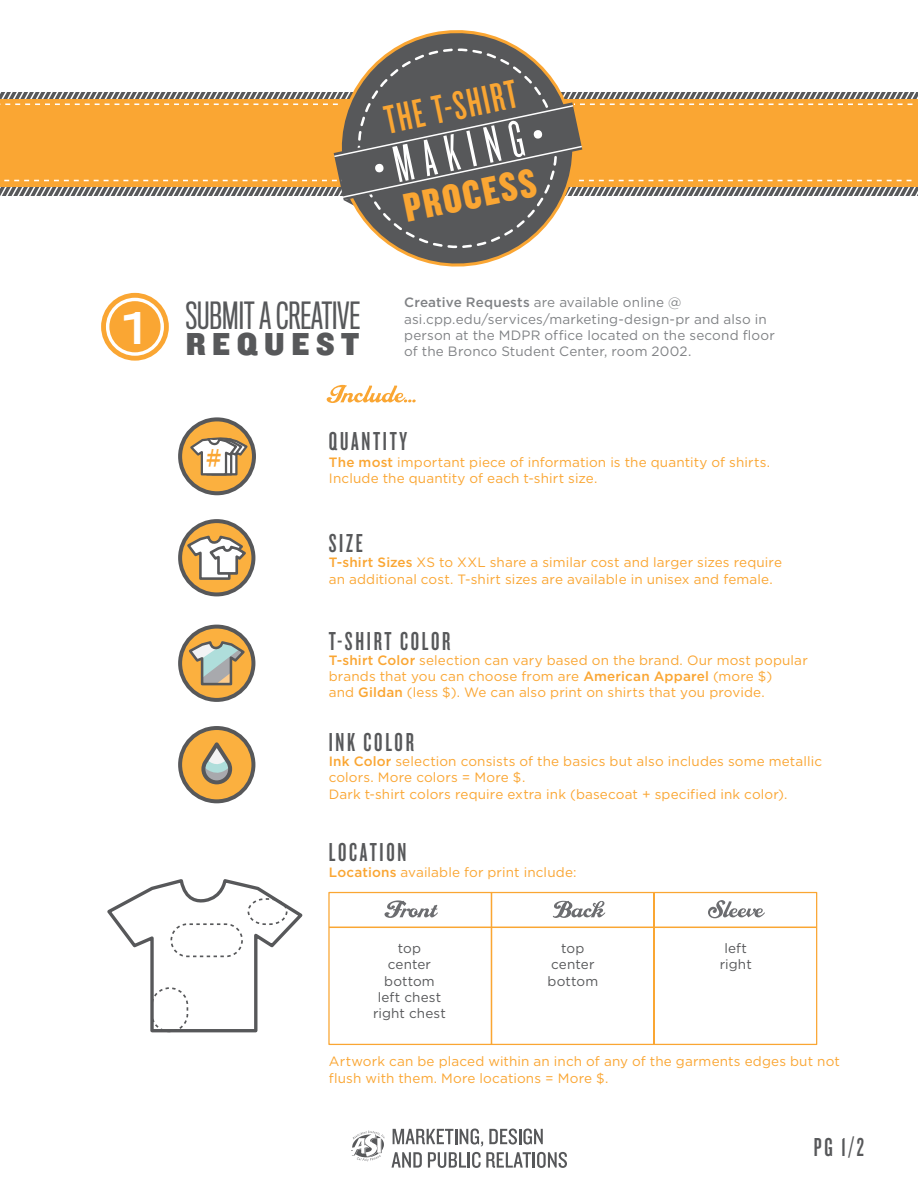
<style>
.page{position:relative;width:918px;height:1188px;background:#fff}
.page>*{position:absolute;margin:0;border:0;box-sizing:border-box;transform-origin:0 0}
.t1{font:54px "Knockout HTF26 Junior Flyweight";color:#fff}
.t2{font:42px "Knockout HTF47 Bantamweight";color:#faa633}
.t3{font:42px "Knockout HTF69 Full Liteweight";color:#faa633}
.t4{font:40.5px "Titling Gothic FB Wide Standard";color:#fff}
.t5{font:34.5px "Titling Gothic FB Comp";color:#57585a}
.t6{font:33px "Knockout HTF71 Full Middlewt";letter-spacing:.2em;color:#57585a}
.t7{font:27px "Knockout HTF47 Bantamweight";letter-spacing:.1em;color:#57585a}
.t8{font:21.6px "Titling Gothic FB Wide Standard";color:#faa633}
.t9{font:13.5px/16.2px "Gotham HTF";letter-spacing:.01em;color:#faa633}
.t10{font:13.5px "Gotham HTF";letter-spacing:.01em;color:#808285}
.t11{font:13.5px "Gotham HTF";letter-spacing:.01em;color:#57585a}
.s1{font-weight:500}
</style>
<div class="page">
<svg style="left:328px;top:891px;width:490px;height:155px"></svg>
<hr style="left:329px;top:927px;width:488px;height:1px;background:#faa633">
<svg style="left:351px;top:1131px;width:34px;height:31px"></svg>
<svg style="left:392px;top:1152px;width:30px;height:16px"></svg>
<svg style="left:393px;top:1129px;width:90px;height:17px"></svg>
<svg style="left:489px;top:1129px;width:54px;height:16px"></svg>
<svg style="left:428px;top:1152px;width:139px;height:16px"></svg>
<svg style="left:414px;top:31px;width:85px;height:235px"></svg>
<svg style="left:361px;top:38px;width:193px;height:221px"></svg>
<svg style="left:101px;top:293px;width:68px;height:68px"></svg>
<div style="left:108px;top:299px;width:54px;height:55px;background:#faa633;border-radius:50%"></div>
<div style="left:106px;top:298px;width:58px;height:58px;border:3px solid #fff;border-radius:50%"></div>
<svg style="left:327px;top:385px;width:89px;height:18px"></svg>
<svg style="left:180px;top:521px;width:73px;height:73px"></svg>
<div style="left:178px;top:519px;width:77px;height:77px;border:4px solid #57585a;border-radius:50%"></div>
<svg style="left:185px;top:534px;width:64px;height:47px"></svg>
<svg style="left:180px;top:419px;width:74px;height:74px;background:#e0a143"></svg>
<div style="left:178px;top:417px;width:78px;height:78px;border:4px solid #57585a;border-radius:50%"></div>
<svg style="left:188px;top:437px;width:62px;height:40px"></svg>
<div style="left:180px;top:728px;width:73px;height:73px;background:#fbb03f;border-radius:50%"></div>
<div style="left:178px;top:726px;width:77px;height:77px;border:4px solid #57585a;border-radius:50%"></div>
<svg style="left:201px;top:742px;width:32px;height:43px"></svg>
<svg style="left:180px;top:627px;width:73px;height:73px"></svg>
<div style="left:178px;top:625px;width:77px;height:77px;border:4px solid #57585a;border-radius:50%"></div>
<svg style="left:186px;top:639px;width:61px;height:48px;background:#c4ab7a"></svg>
<svg style="left:107px;top:879px;width:196px;height:154px"></svg>
<svg style="left:384px;top:900px;width:54px;height:18px"></svg>
<svg style="left:553px;top:901px;width:52px;height:17px"></svg>
<svg style="left:708px;top:900px;width:57px;height:18px"></svg>
<svg style="left:0;top:78px;width:918px;height:139px"></svg>
<p class="t4" style="left:122px;top:305px;width:26px">1</p>
<p class="t2" style="left:381px;top:100px;width:136px;rotate:-12deg">THE T-SHIRT</p>
<p class="t1" style="left:369px;top:144px;width:173px;rotate:-12deg">•MAKING•</p>
<p class="t3" style="left:400px;top:188px;width:136px;rotate:-12deg">PROCESS</p>
<p class="t10" style="left:404px;top:295px;width:279px"><span class="s1">Creative Requests</span> are available online @</p>
<h1 class="t5" style="left:186px;top:296px;width:176px">SUBMIT A CREATIVE</h1>
<p class="t10" style="left:404px;top:311px;width:364px">asi.cpp.edu/services/marketing-design-pr and also in</p>
<p class="t10" style="left:404px;top:328px;width:372px">person at the MDPR office located on the second floor</p>
<p class="t6" style="left:186px;top:326px;width:175px">REQUEST</p>
<p class="t10" style="left:404px;top:344px;width:289px">of the Bronco Student Center, room 2002.</p>
<h3 class="t8" style="left:206px;top:445px;width:17px">#</h3>
<p class="t7" style="left:329px;top:428px;width:80px">QUANTITY</p>
<p class="t9" style="left:329px;top:454px;width:443px"><span class="s1">The most</span> important piece of information is the quantity of shirts.<br>Include the quantity of each t-shirt size.</p>
<p class="t7" style="left:329px;top:530px;width:36px">SIZE</p>
<p class="t9" style="left:329px;top:554px;width:455px"><span class="s1">T-shirt Sizes</span> XS to XXL share a similar cost and larger sizes require an additional cost. T-shirt sizes are available in unisex and female.</p>
<p class="t7" style="left:329px;top:627px;width:123px">T-SHIRT COLOR</p>
<p class="t9" style="left:329px;top:652px;width:481px"><span class="s1">T-shirt Color</span> selection can vary based on the brand. Our most popular brands that you can choose from are <span class="s1">American Apparel</span> (more $)<br>and <span class="s1">Gildan</span> (less $). We can also print on shirts that you provide.</p>
<p class="t7" style="left:329px;top:729px;width:87px">INK COLOR</p>
<p class="t9" style="left:329px;top:753px;width:495px"><span class="s1">Ink Color</span> selection consists of the basics but also includes some metallic colors. More colors = More $.<br>Dark t-shirt colors require extra ink (basecoat + specified ink color).</p>
<p class="t7" style="left:329px;top:839px;width:79px">LOCATION</p>
<p class="t9" style="left:329px;top:864px;width:249px"><span class="s1">Locations</span> available for print include:</p>
<p class="t11" style="left:398px;top:941px;width:25px">top</p>
<p class="t11" style="left:561px;top:941px;width:25px">top</p>
<p class="t11" style="left:724px;top:941px;width:24px">left</p>
<p class="t11" style="left:388px;top:957px;width:45px">center</p>
<p class="t11" style="left:551px;top:957px;width:45px">center</p>
<p class="t11" style="left:720px;top:957px;width:34px">right</p>
<p class="t11" style="left:384px;top:973px;width:52px">bottom</p>
<p class="t11" style="left:548px;top:973px;width:52px">bottom</p>
<p class="t11" style="left:378px;top:990px;width:65px">left chest</p>
<p class="t11" style="left:373px;top:1006px;width:74px">right chest</p>
<p class="t9" style="left:329px;top:1053px;width:512px">Artwork can be placed within an inch of any of the garments edges but not flush with them. More locations = More $.</p>
<p class="t7" style="left:814px;top:1134px;width:52px">PG 1/2</p>
</div>
